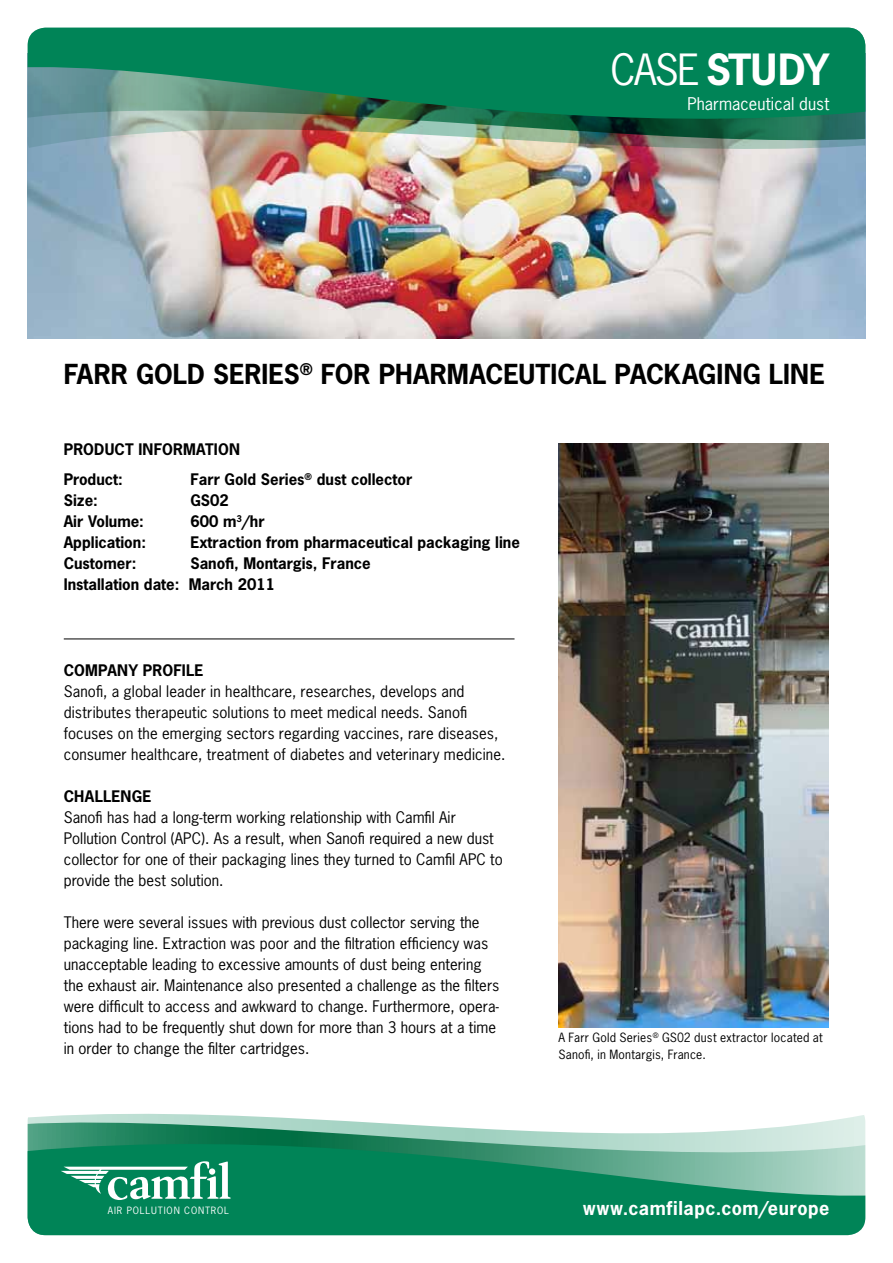
<style>
.page{position:relative;width:893px;height:1263px;background:#fff}
.page>*{position:absolute;margin:0;border:0;box-sizing:border-box;transform-origin:0 0}
.t1{font:700 40.5px "News Gothic Std";letter-spacing:.005em;color:#fff}
.t2{font:40.5px "News Gothic Std";color:#fff}
.t3{font:700 25.95px "News Gothic Std";letter-spacing:.005em;color:#000}
.t4{font:700 18px "News Gothic Std";letter-spacing:.035em;color:#fff}
.t5{font:16.5px "News Gothic Std";letter-spacing:.005em;color:#fff}
.t6{font:15px/21px "News Gothic Std";color:#000}
.t7{font:700 15px/21px "News Gothic Std";color:#000}
.t8{font:12px/16.5px "News Gothic Std";letter-spacing:.02em;color:#000}
.t9{font:9.45px "News Gothic Std";letter-spacing:.09em;color:#fff}
</style>
<div class="page">
<img style="left:28px;top:159px;width:837px;height:179px">
<hr style="left:64px;top:639px;width:450px;height:1px;background:#000">
<img style="left:558px;top:443px;width:270px;height:584px">
<img style="left:28px;top:148px;width:837px;height:11px">
<img style="left:28px;top:28px;width:837px;height:120px">
<svg style="left:28px;top:1115px;width:837px;height:120px;background:#3fa07e"></svg>
<svg style="left:61px;top:1161px;width:170px;height:39px"></svg>
<div style="left:209px;top:1168px;width:6px;height:7px;background:#fff;border-radius:50%"></div>
<h1 class="t2" style="left:610px;top:43px;width:23px">case</h1>
<h1 class="t1" style="left:706px;top:43px;width:126px">study</h1>
<p class="t5" style="left:687px;top:93px;width:143px">Pharmaceutical dust</p>
<h2 class="t3" style="left:64px;top:357px;width:763px">Farr Gold Series<sup>®</sup> for Pharmaceutical packaging Line</h2>
<p class="t7" style="left:64px;top:439px;width:21px">PRODUCT</p>
<p class="t7" style="left:138px;top:439px;width:35px">IN FORMATION</p>
<p class="t7" style="left:64px;top:469px;width:61px">Product:</p>
<p class="t7" style="left:190px;top:469px;width:223px">Farr Gold Series<sup>®</sup> dust collector</p>
<p class="t7" style="left:64px;top:490px;width:36px">Size:</p>
<p class="t7" style="left:190px;top:490px;width:40px">GS02</p>
<p class="t7" style="left:64px;top:511px;width:82px">Air Volume:</p>
<p class="t7" style="left:190px;top:511px;width:76px">600 m<sup>3</sup>/hr</p>
<p class="t7" style="left:64px;top:532px;width:84px">Application:</p>
<p class="t7" style="left:190px;top:532px;width:331px">Extraction from pharmaceutical packaging line</p>
<p class="t7" style="left:64px;top:553px;width:74px">Customer:</p>
<p class="t7" style="left:64px;top:553px;width:309px;text-indent:127px">Sanofi, Montargis, France<br>Installation date: March 2011</p>
<p class="t7" style="left:64px;top:659px;width:12px">COM</p>
<p class="t7" style="left:98px;top:659px;width:92px">PANY PROFILE</p>
<p class="t6" style="left:64px;top:681px;width:443px">Sanofi, a global leader in healthcare, researches, develops and distributes therapeutic solutions to meet medical needs. Sanofi focuses on the emerging sectors regarding vaccines, rare diseases, consumer healthcare, treatment of diabetes and veterinary medicine.</p>
<p class="t7" style="left:64px;top:785px;width:11px">CHALLEN</p>
<p class="t7" style="left:132px;top:785px;width:20px">GE</p>
<p class="t6" style="left:64px;top:807px;width:440px">Sanofi has had a long-term working relationship with Camfil Air Pollution Control (APC). As a result, when Sanofi required a new dust collector for one of their packaging lines they turned to Camfil APC to provide the best solution.</p>
<p class="t6" style="left:64px;top:912px;width:437px">There were several issues with previous dust collector serving the packaging line. Extraction was poor and the filtration efficiency was unacceptable leading to excessive amounts of dust being entering the exhaust air. Maintenance also presented a challenge as the filters were difficult to access and awkward to change. Furthermore, opera&shy;tions had to be frequently shut down for more than 3 hours at a time in order to change the filter cartridges.</p>
<p class="t8" style="left:558px;top:1029px;width:266px">A Farr Gold Series<sup>®</sup> GS02 dust extractor located at<br>Sanofi, in Montargis, France.</p>
<p class="t9" style="left:108px;top:1204px;width:123px">AIR POLLUTION CONTROL</p>
<p class="t4" style="left:583px;top:1196px;width:248px">www.camfilapc.com/europe</p>
</div>
